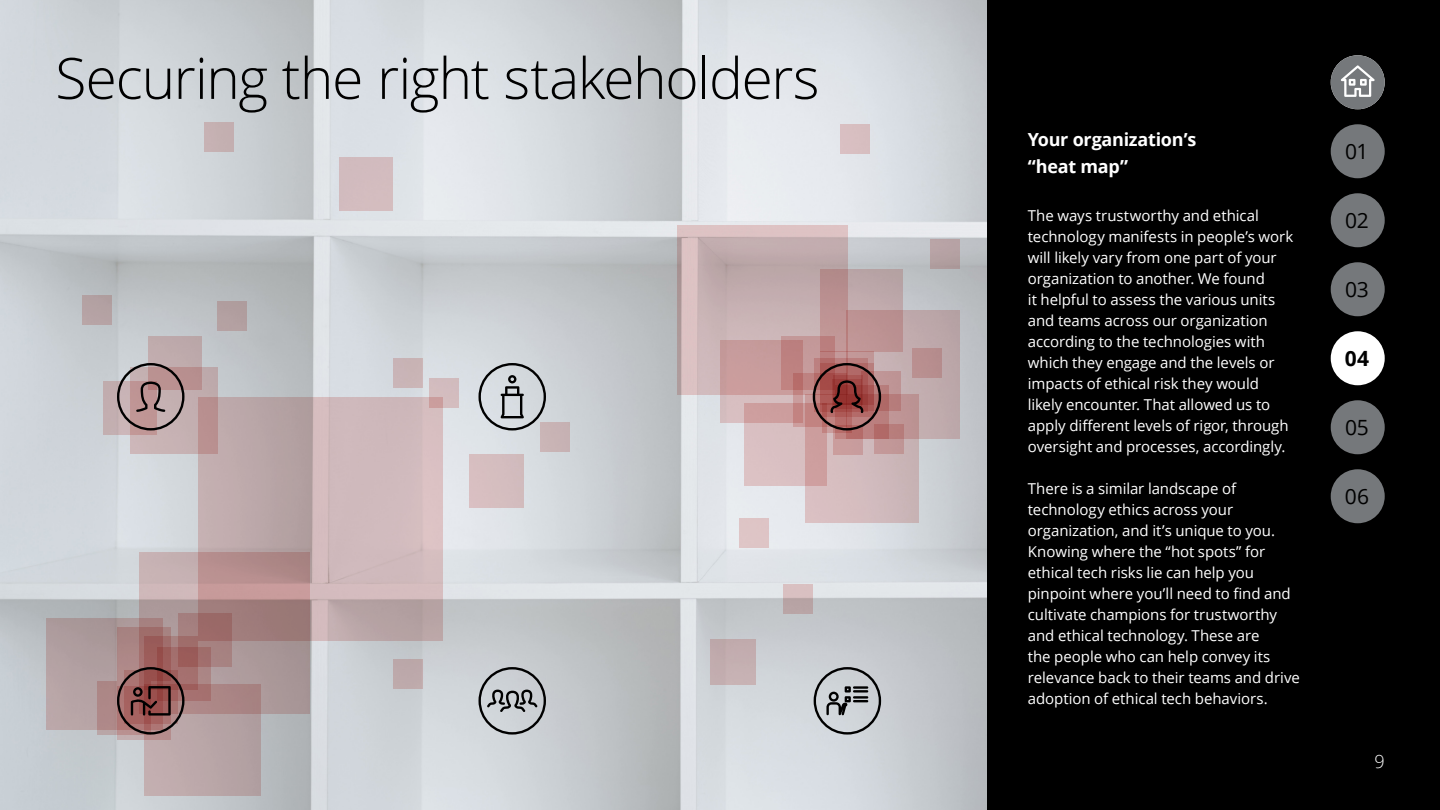
<style>
.page{position:relative;width:1440px;height:810px;background:#fff}
.page>*{position:absolute;margin:0;border:0;box-sizing:border-box;transform-origin:0 0}
.Story_heading_light{font:300 57px "Open Sans";letter-spacing:-.025em;color:#000}
.Contents_page_number{font:21px "Open Sans";letter-spacing:-.015em;color:#000}
.Contents_page_number-2{font:700 21px "Open Sans";color:#000}
.Story_heading_light-2{font:700 18px/27px "Open Sans";letter-spacing:-.015em;color:#fff}
.Chart_Text_Small__10{font:300 18px "Open Sans";color:#fff}
.Story_heading_light-3{font:15px/21px "Open Sans";letter-spacing:-.005em;color:#fff}
</style>
<div class="page">
<img style="left:0;top:0;width:987px;height:810px">
<div style="left:987px;top:0;width:453px;height:810px;background:#000"></div>
<div style="left:1331px;top:400px;width:54px;height:54px;background:#75787b;border-radius:50%"></div>
<div style="left:1331px;top:331px;width:54px;height:54px;background:#fff;border-radius:50%"></div>
<div style="left:1331px;top:262px;width:54px;height:54px;background:#75787b;border-radius:50%"></div>
<div style="left:1331px;top:193px;width:54px;height:54px;background:#75787b;border-radius:50%"></div>
<div style="left:1331px;top:124px;width:54px;height:54px;background:#75787b;border-radius:50%"></div>
<svg style="left:1331px;top:55px;width:54px;height:54px"></svg>
<div style="left:1331px;top:469px;width:54px;height:54px;background:#75787b;border-radius:50%"></div>
<div style="left:744px;top:404px;width:82px;height:82px;background:#d9bfc2"></div>
<svg style="left:720px;top:394px;width:73px;height:29px;background:#d1adae"></svg>
<div style="left:820px;top:269px;width:82px;height:82px;background:#bca7a9"></div>
<svg style="left:677px;top:225px;width:170px;height:169px;background:#c6aaab"></svg>
<svg style="left:847px;top:310px;width:113px;height:129px;background:#bea3a4"></svg>
<svg style="left:806px;top:394px;width:113px;height:129px;background:#ceb1b3"></svg>
<svg style="left:820px;top:351px;width:54px;height:12px"></svg>
<div style="left:117px;top:686px;width:54px;height:54px;background:#c3aeb0"></div>
<div style="left:97px;top:681px;width:54px;height:54px;background:#b9a6a7"></div>
<svg style="left:46px;top:618px;width:94px;height:112px;background:#af999a"></svg>
<div style="left:144px;top:684px;width:117px;height:112px;background:#b8a5a6"></div>
<svg style="left:140px;top:552px;width:170px;height:161px;background:#b09798"></svg>
<svg style="left:793px;top:374px;width:20px;height:53px"></svg>
<svg style="left:144px;top:636px;width:54px;height:54px"></svg>
<svg style="left:178px;top:613px;width:54px;height:54px;background:#a17472"></svg>
<div style="left:148px;top:336px;width:54px;height:54px;background:#beaaab"></div>
<div style="left:469px;top:454px;width:54px;height:54px;background:#d5bebf"></div>
<div style="left:339px;top:158px;width:54px;height:53px;background:#d2bbbf"></div>
<div style="left:541px;top:423px;width:29px;height:29px;background:#c8b3b4"></div>
<div style="left:205px;top:122px;width:29px;height:29px;background:#c4b0b1"></div>
<div style="left:217px;top:302px;width:29px;height:29px;background:#b29fa0"></div>
<div style="left:429px;top:378px;width:29px;height:29px;background:#d3bcbf"></div>
<div style="left:740px;top:519px;width:29px;height:29px;background:#dec5c6"></div>
<div style="left:913px;top:348px;width:29px;height:30px;background:#b88e8f"></div>
<svg style="left:874px;top:424px;width:30px;height:30px"></svg>
<svg style="left:823px;top:430px;width:10px;height:3px"></svg>
<svg style="left:833px;top:430px;width:29px;height:24px"></svg>
<div style="left:82px;top:296px;width:29px;height:29px;background:#b4a2a3"></div>
<div style="left:393px;top:358px;width:29px;height:30px;background:#c9b4b6"></div>
<div style="left:841px;top:124px;width:29px;height:29px;background:#d8bfc1"></div>
<div style="left:931px;top:240px;width:29px;height:29px;background:#b5a1a2"></div>
<svg style="left:783px;top:584px;width:30px;height:29px"></svg>
<div style="left:710px;top:639px;width:45px;height:45px;background:#c3adb0"></div>
<svg style="left:881px;top:371px;width:20px;height:40px"></svg>
<div style="left:393px;top:659px;width:29px;height:30px;background:#bda8aa"></div>
<div style="left:104px;top:382px;width:54px;height:53px;background:#c2adb0"></div>
<svg style="left:130px;top:367px;width:88px;height:87px;background:#c2aaab"></svg>
<svg style="left:198px;top:397px;width:244px;height:243px;background:#c1a9aa"></svg>
<svg style="left:813px;top:363px;width:68px;height:67px;background:#91504e"></svg>
<svg style="left:117px;top:363px;width:68px;height:67px;background:#a48c8c"></svg>
<svg style="left:478px;top:667px;width:68px;height:68px;background:#a8abaf"></svg>
<svg style="left:478px;top:363px;width:68px;height:67px;background:#b1b4b8"></svg>
<svg style="left:117px;top:667px;width:68px;height:68px;background:#865554"></svg>
<svg style="left:814px;top:667px;width:67px;height:68px;background:#a6aaae"></svg>
<p class="Story_heading_light" style="left:55px;top:39px;width:766px">Securing the right stakeholders</p>
<p class="Story_heading_light-2" style="left:1028px;top:125px;width:170px">Your organization’s “heat map”</p>
<p class="Story_heading_light-3" style="left:1028px;top:204px;width:267px">The ways trustworthy and ethical technology manifests in people’s work will likely vary from one part of your organization to another. We found<br>it helpful to assess the various units and teams across our organization according to the technologies with which they engage and the levels or impacts of ethical risk they would likely encounter. That allowed us to apply different levels of rigor, through oversight and processes, accordingly.</p>
<p class="Story_heading_light-3" style="left:1028px;top:477px;width:274px">There is a similar landscape of technology ethics across your organization, and it’s unique to you.<br>Knowing where the “hot spots” for ethical tech risks lie can help you pinpoint where you’ll need to find and cultivate champions for trustworthy and ethical technology. These are<br>the people who can help convey its relevance back to their teams and drive adoption of ethical tech behaviors.</p>
<p class="Contents_page_number" style="left:1345px;top:137px;width:25px">01</p>
<p class="Contents_page_number" style="left:1345px;top:206px;width:25px">02</p>
<p class="Contents_page_number" style="left:1345px;top:275px;width:25px">03</p>
<p class="Contents_page_number-2" style="left:1345px;top:344px;width:26px">04</p>
<p class="Contents_page_number" style="left:1345px;top:413px;width:25px">05</p>
<p class="Contents_page_number" style="left:1345px;top:482px;width:26px">06</p>
<p class="Chart_Text_Small__10" style="left:1374px;top:750px;width:12px">9</p>
</div>
